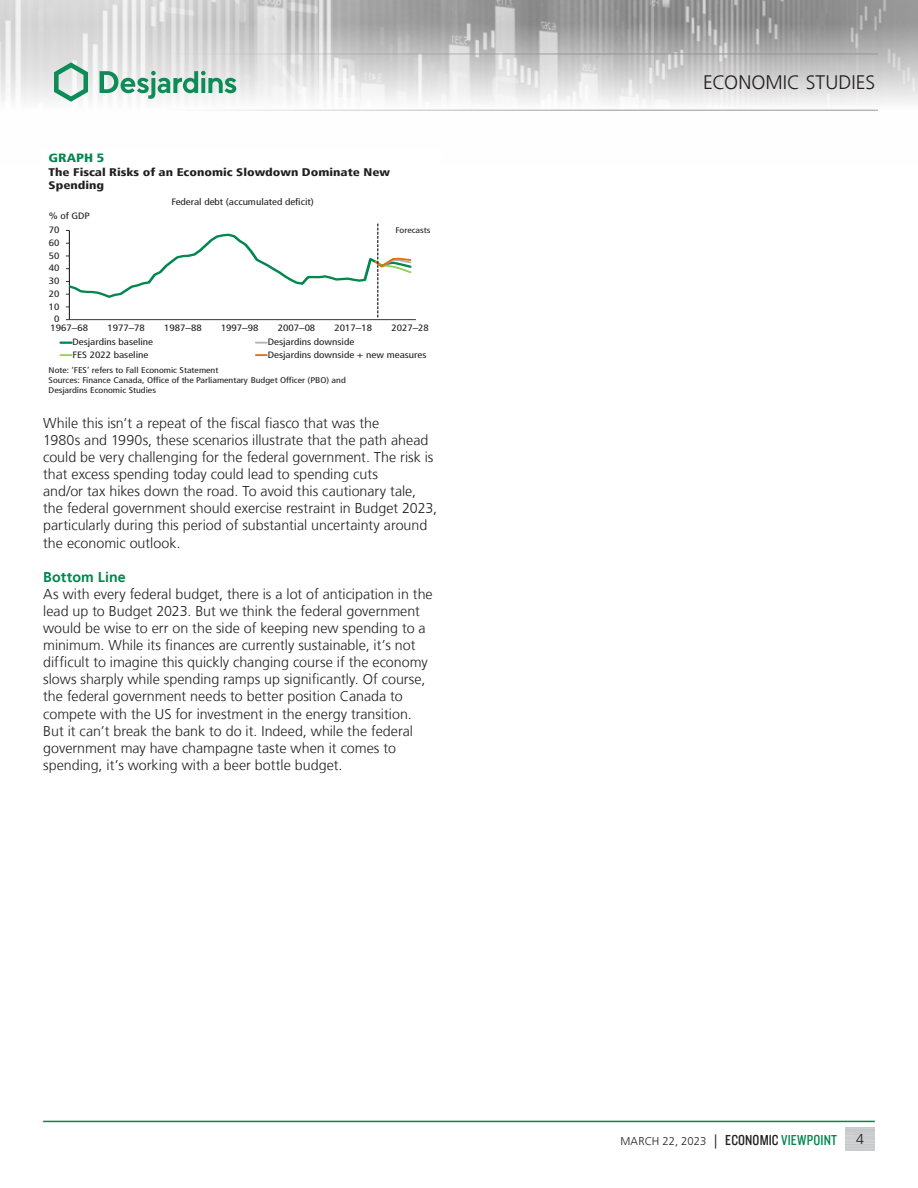
<style>
.page{position:relative;width:918px;height:1188px;background:#fff}
.page>*{position:absolute;margin:0;border:0;box-sizing:border-box;transform-origin:0 0}
.t1{font:300 19.5px "Frutiger LT";letter-spacing:.005em;color:#231f20}
.t2{font:300 14.25px/17.1px "Frutiger LT";color:#231f20}
.Texte_Titre{font:700 14.25px "Frutiger LT";letter-spacing:.005em;color:#00874e}
.t3{font:900 condensed 12px "Frutiger LT";color:#00874e;scale:1.2 1}
.t4{font:300 11.25px "Frutiger LT";letter-spacing:.005em;color:#231f20}
.t5{font:900 condensed 11.1px/13.2px "Frutiger LT";color:#231f20;scale:1.2 1}
.t6{font:condensed 9.15px "Frutiger LT";color:#231f20;scale:1.2 1}
.t7{font:condensed 8.25px/9.9px "Frutiger LT";color:#231f20;scale:1.2 1}
.s1{font-size:14.25px}
.s2{font-family:"Knockout 29 Junior Ltweight";font-weight:400;font-size:15px}
.s3{font-family:"Knockout 29 Junior Ltweight";font-weight:400;font-size:15px;color:#00874e}
</style>
<div class="page">
<img style="left:0;top:0;width:918px;height:110px">
<hr style="left:0;top:54px;width:878px;height:1px;background:#939598">
<hr style="left:0;top:110px;width:878px;height:1px;background:#939598">
<svg style="left:54px;top:62px;width:34px;height:40px"></svg>
<svg style="left:100px;top:71px;width:136px;height:28px"></svg>
<hr style="left:43px;top:1121px;width:832px;height:1px;background:#00874e">
<hr style="left:69px;top:319px;width:347px;height:1px;background:#231f20">
<svg style="left:61px;top:341px;width:10px;height:3px"></svg>
<svg style="left:256px;top:342px;width:11px;height:2px"></svg>
<svg style="left:61px;top:354px;width:10px;height:2px"></svg>
<svg style="left:256px;top:354px;width:11px;height:2px"></svg>
<svg style="left:66px;top:223px;width:348px;height:97px"></svg>
<p class="t3" style="left:49px;top:151px;width:48px">GRAPH 5</p>
<p class="t5" style="left:49px;top:165px;width:286px">The Fiscal Risks of an Economic Slowdown Dominate New<br>Spending</p>
<p class="t6" style="left:49px;top:211px;width:36px">% of GDP</p>
<p class="t6" style="left:49px;top:225px;width:10px">70</p>
<p class="t6" style="left:49px;top:237px;width:10px">60</p>
<p class="t6" style="left:49px;top:250px;width:10px">50</p>
<p class="t6" style="left:49px;top:263px;width:10px">40</p>
<p class="t6" style="left:49px;top:276px;width:10px">30</p>
<p class="t6" style="left:49px;top:288px;width:10px">20</p>
<p class="t6" style="left:49px;top:301px;width:10px">10</p>
<p class="t6" style="left:54px;top:314px;width:6px">0</p>
<p class="t6" style="left:171px;top:197px;width:120px">Federal debt (accumulated deficit)</p>
<p class="t7" style="left:395px;top:225px;width:31px">Forecasts</p>
<p class="t6" style="left:51px;top:323px;width:33px">1967–68</p>
<p class="t6" style="left:107px;top:323px;width:33px">1977–78</p>
<p class="t6" style="left:164px;top:323px;width:33px">1987–88</p>
<p class="t6" style="left:221px;top:323px;width:33px">1997–98</p>
<p class="t6" style="left:278px;top:323px;width:33px">2007–08</p>
<p class="t6" style="left:335px;top:323px;width:33px">2017–18</p>
<p class="t6" style="left:391px;top:323px;width:33px">2027–28</p>
<p class="t6" style="left:72px;top:337px;width:69px">Desjardins baseline</p>
<p class="t6" style="left:268px;top:337px;width:74px">Desjardins downside</p>
<p class="t6" style="left:72px;top:349px;width:65px">FES 2022 baseline</p>
<p class="t6" style="left:268px;top:349px;width:134px">Desjardins downside + new measures</p>
<p class="t7" style="left:49px;top:365px;width:249px">Note: ‘FES’ refers to Fall Economic Statement<br>Sources: Finance Canada, Office of the Parliamentary Budget Officer (PBO) and<br>Desjardins Economic Studies</p>
<p class="t2" style="left:43px;top:415px;width:392px">While this isn’t a repeat of the fiscal fiasco that was the<br>1980s and 1990s, these scenarios illustrate that the path ahead could be very challenging for the federal government. The risk is that excess spending today could lead to spending cuts</p>
<p class="t2" style="left:43px;top:483px;width:396px">and/or tax hikes down the road. To avoid this cautionary tale, the federal government should exercise restraint in Budget 2023, particularly during this period of substantial uncertainty around the economic outlook.</p>
<p class="Texte_Titre" style="left:43px;top:568px;width:84px">Bottom Line</p>
<p class="t2" style="left:43px;top:586px;width:391px">As with every federal budget, there is a lot of anticipation in the lead up to Budget 2023. But we think the federal government would be wise to err on the side of keeping new spending to a minimum. While its finances are currently sustainable, it’s not difficult to imagine this quickly changing course if the economy slows sharply while spending ramps up significantly. Of course, the federal government needs to better position Canada to compete with the US for investment in the energy transition.<br>But it can’t break the bank to do it. Indeed, while the federal government may have champagne taste when it comes to spending, it’s working with a beer bottle budget.</p>
<h1 class="t1" style="left:703px;top:72px;width:174px">ECONOMIC STUDIES</h1>
<p class="t4" style="left:620px;top:1135px;width:218px">MARCH 22, 2023 <span class="s1">|</span> <span class="s2">ECONOMIC</span> <span class="s3">VIEWPOINT</span></p>
<p class="t2" style="left:856px;top:1131px;width:9px">4</p>
</div>
